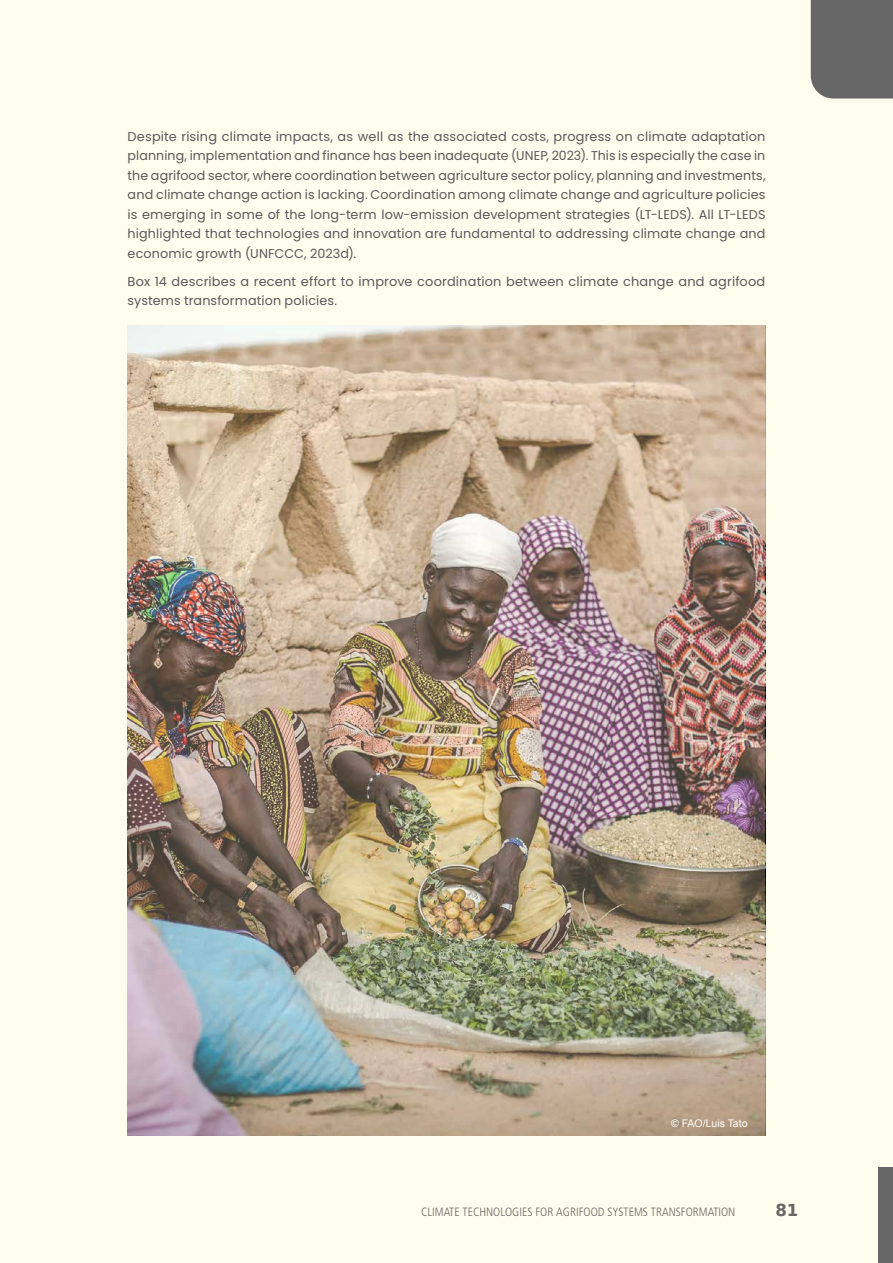
<style>
.page{position:relative;width:893px;height:1263px;background:#fffded}
.page>*{position:absolute;margin:0;border:0;box-sizing:border-box;transform-origin:0 0}
.t1{font:700 16.5px "Bitstream Vera Sans";color:#686768}
.t2{font:12.75px/19.5px "Poppins";letter-spacing:.01em;color:#58595b;text-align:justify}
.t3{font:12px "Frutiger LT 47 Lt Cn";color:#686768}
.t4{font:10.5px "Arial";color:#fff}
</style>
<div class="page">
<div style="left:879px;top:1167px;width:14px;height:96px;background:#686768"></div>
<div style="left:811px;top:0;width:82px;height:99px;background:#686768"></div>
<img style="left:128px;top:325px;width:637px;height:810px">
<p class="t2" style="left:128px;top:127px;width:639px">Despite rising climate impacts, as well as the associated costs, progress on climate adaptation planning, implementation and finance has been inadequate (UNEP, 2023). This is especially the case in the agrifood sector, where coordination between agriculture sector policy, planning and investments, and climate change action is lacking. Coordination among climate change and agriculture policies is emerging in some of the long-term low-emission development strategies (LT-LEDS). All LT-LEDS highlighted that technologies and innovation are fundamental to addressing climate change and economic growth (UNFCCC, 2023d).</p>
<p class="t2" style="left:128px;top:272px;width:639px">Box 14 describes a recent effort to improve coordination between climate change and agrifood systems transformation policies.</p>
<p class="t4" style="left:671px;top:1116px;width:78px">© FAO/Luis Tato</p>
<p class="t3" style="left:421px;top:1205px;width:316px">CLIMATE TECHNOLOGIES FOR AGRIFOOD SYSTEMS TRANSFORMATION</p>
<p class="t1" style="left:775px;top:1201px;width:24px">81</p>
</div>
